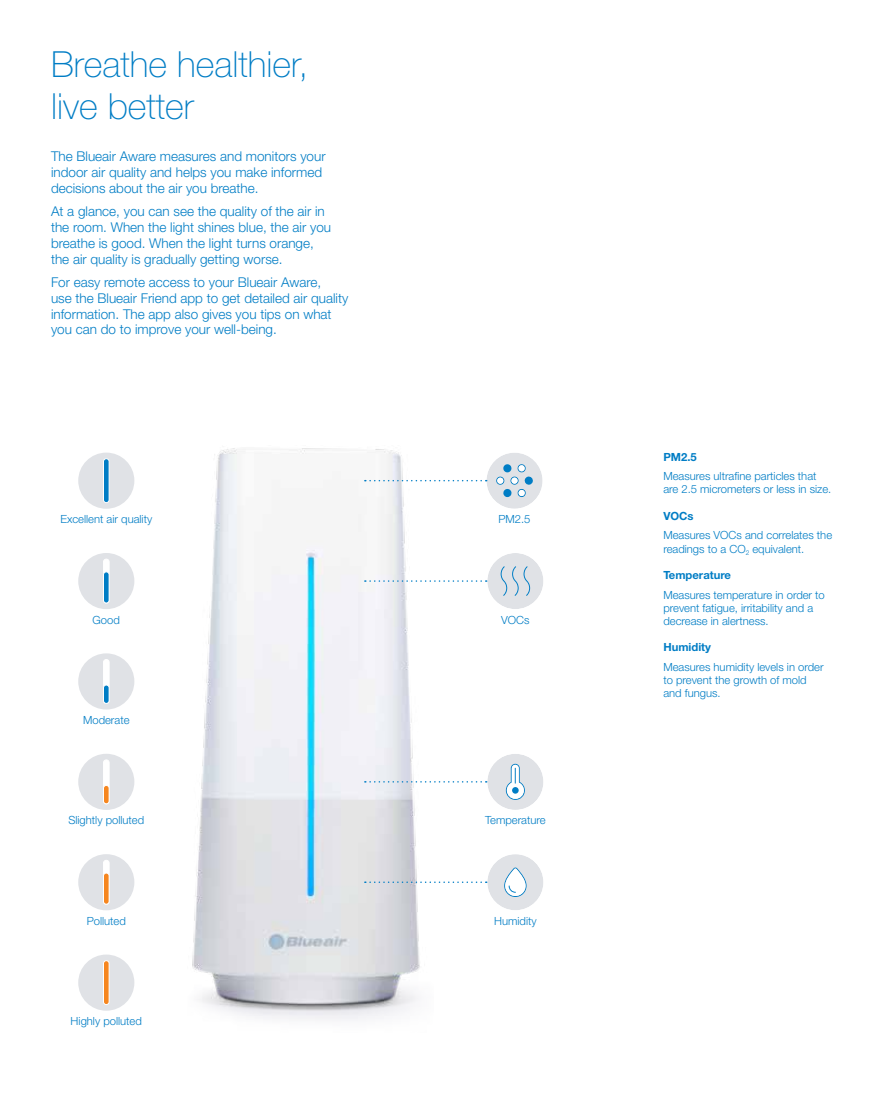
<style>
.page{position:relative;width:893px;height:1106px;background:#fff}
.page>*{position:absolute;margin:0;border:0;box-sizing:border-box;transform-origin:0 0}
.t1{font:100 36px/42px "Helvetica Neue LT Std";color:#007dc5}
.t2{font:300 13.5px/15.8px "Helvetica Neue LT Std";color:#007dc5}
.t3{font:300 11.25px/13.2px "Helvetica Neue LT Std";color:#007dc5}
.t4{font:700 11.25px "Helvetica Neue LT Std";color:#007dc5}
</style>
<div class="page">
<div style="left:78px;top:553px;width:56px;height:56px;background:#e0e2e6;border-radius:50%"></div>
<div style="left:78px;top:854px;width:56px;height:56px;background:#e0e2e6;border-radius:50%"></div>
<div style="left:78px;top:653px;width:56px;height:56px;background:#e0e2e6;border-radius:50%"></div>
<div style="left:78px;top:753px;width:56px;height:57px;background:#e0e2e6;border-radius:50%"></div>
<div style="left:78px;top:452px;width:56px;height:57px;background:#e0e2e6;border-radius:50%"></div>
<div style="left:78px;top:954px;width:56px;height:56px;background:#e0e2e6;border-radius:50%"></div>
<div style="left:103px;top:559px;width:6px;height:44px;background:#fff;border-radius:3px"></div>
<div style="left:103px;top:558px;width:6px;height:45px;border:1px solid #fff;border-radius:3px"></div>
<div style="left:103px;top:860px;width:6px;height:44px;background:#fff;border-radius:3px"></div>
<div style="left:103px;top:860px;width:6px;height:44px;border:1px solid #fff;border-radius:3px"></div>
<div style="left:103px;top:659px;width:6px;height:44px;background:#fff;border-radius:3px"></div>
<div style="left:103px;top:659px;width:6px;height:44px;border:1px solid #fff;border-radius:3px"></div>
<div style="left:103px;top:760px;width:6px;height:43px;background:#fff;border-radius:3px"></div>
<div style="left:103px;top:759px;width:6px;height:45px;border:1px solid #fff;border-radius:3px"></div>
<div style="left:103px;top:572px;width:6px;height:31px;background:#007dc5;border-radius:3px"></div>
<div style="left:103px;top:571px;width:6px;height:32px;border:1px solid #fff;border-radius:3px"></div>
<div style="left:103px;top:873px;width:6px;height:31px;background:#f6861f;border-radius:3px"></div>
<div style="left:103px;top:872px;width:6px;height:32px;border:1px solid #fff;border-radius:3px"></div>
<div style="left:103px;top:685px;width:6px;height:18px;background:#007dc5;border-radius:3px"></div>
<div style="left:103px;top:684px;width:6px;height:19px;border:1px solid #fff;border-radius:3px"></div>
<div style="left:103px;top:785px;width:6px;height:18px;background:#f6861f;border-radius:3px"></div>
<div style="left:103px;top:785px;width:6px;height:19px;border:1px solid #fff;border-radius:3px"></div>
<img style="left:192px;top:448px;width:239px;height:572px">
<div style="left:486px;top:452px;width:57px;height:57px;background:#e0e2e6;border-radius:50%"></div>
<svg style="left:496px;top:464px;width:37px;height:33px"></svg>
<div style="left:487px;top:753px;width:56px;height:57px;background:#e0e2e6;border-radius:50%"></div>
<svg style="left:506px;top:763px;width:19px;height:37px"></svg>
<div style="left:487px;top:553px;width:56px;height:56px;background:#e0e2e6;border-radius:50%"></div>
<svg style="left:501px;top:566px;width:29px;height:30px"></svg>
<div style="left:487px;top:854px;width:56px;height:56px;background:#e0e2e6;border-radius:50%"></div>
<svg style="left:504px;top:867px;width:23px;height:30px"></svg>
<svg style="left:365px;top:480px;width:122px;height:1px"></svg>
<svg style="left:365px;top:580px;width:122px;height:2px"></svg>
<svg style="left:365px;top:781px;width:122px;height:1px"></svg>
<svg style="left:365px;top:881px;width:122px;height:2px"></svg>
<div style="left:103px;top:459px;width:6px;height:43px;background:#007dc5;border-radius:3px"></div>
<div style="left:103px;top:458px;width:6px;height:45px;border:1px solid #fff;border-radius:3px"></div>
<div style="left:103px;top:960px;width:6px;height:44px;background:#f6861f;border-radius:3px"></div>
<div style="left:103px;top:960px;width:6px;height:45px;border:1px solid #fff;border-radius:3px"></div>
<h1 class="t1" style="left:51px;top:43px;width:259px">Breathe healthier, live better</h1>
<p class="t2" style="left:51px;top:148px;width:276px">The Blueair Aware measures and monitors your indoor air quality and helps you make informed decisions about the air you breathe.</p>
<p class="t2" style="left:51px;top:203px;width:282px">At a glance, you can see the quality of the air in the room. When the light shines blue, the air you breathe is good. When the light turns orange, the air quality is gradually getting worse.</p>
<p class="t2" style="left:51px;top:274px;width:299px">For easy remote access to your Blueair Aware,<br>use the Blueair Friend app to get detailed air quality information. The app also gives you tips on what you can do to improve your well-being.</p>
<p class="t3" style="left:60px;top:512px;width:93px">Excellent air quality</p>
<p class="t3" style="left:498px;top:512px;width:34px">PM2.5</p>
<p class="t3" style="left:93px;top:612px;width:29px">Good</p>
<p class="t3" style="left:83px;top:713px;width:48px">Moderate</p>
<p class="t3" style="left:68px;top:813px;width:77px">Slightly polluted</p>
<p class="t3" style="left:87px;top:914px;width:41px">Polluted</p>
<p class="t3" style="left:71px;top:1014px;width:73px">Highly polluted</p>
<p class="t3" style="left:501px;top:612px;width:30px">VOCs</p>
<p class="t3" style="left:485px;top:813px;width:62px">Temperature</p>
<p class="t3" style="left:494px;top:914px;width:44px">Humidity</p>
<p class="t4" style="left:663px;top:449px;width:35px">PM2.5</p>
<p class="t3" style="left:663px;top:469px;width:169px">Measures ultrafine particles that are 2.5 micrometers or less in size.</p>
<p class="t4" style="left:663px;top:509px;width:32px">VOCs</p>
<p class="t3" style="left:663px;top:528px;width:170px">Measures VOCs and correlates the readings to a CO<sub>2</sub> equivalent.</p>
<p class="t4" style="left:663px;top:568px;width:69px">Temperature</p>
<p class="t3" style="left:663px;top:587px;width:163px">Measures temperature in order to prevent fatigue, irritability and a decrease in alertness.</p>
<p class="t4" style="left:663px;top:640px;width:49px">Humidity</p>
<p class="t3" style="left:663px;top:660px;width:162px">Measures humidity levels in order to prevent the growth of mold and fungus.</p>
</div>
